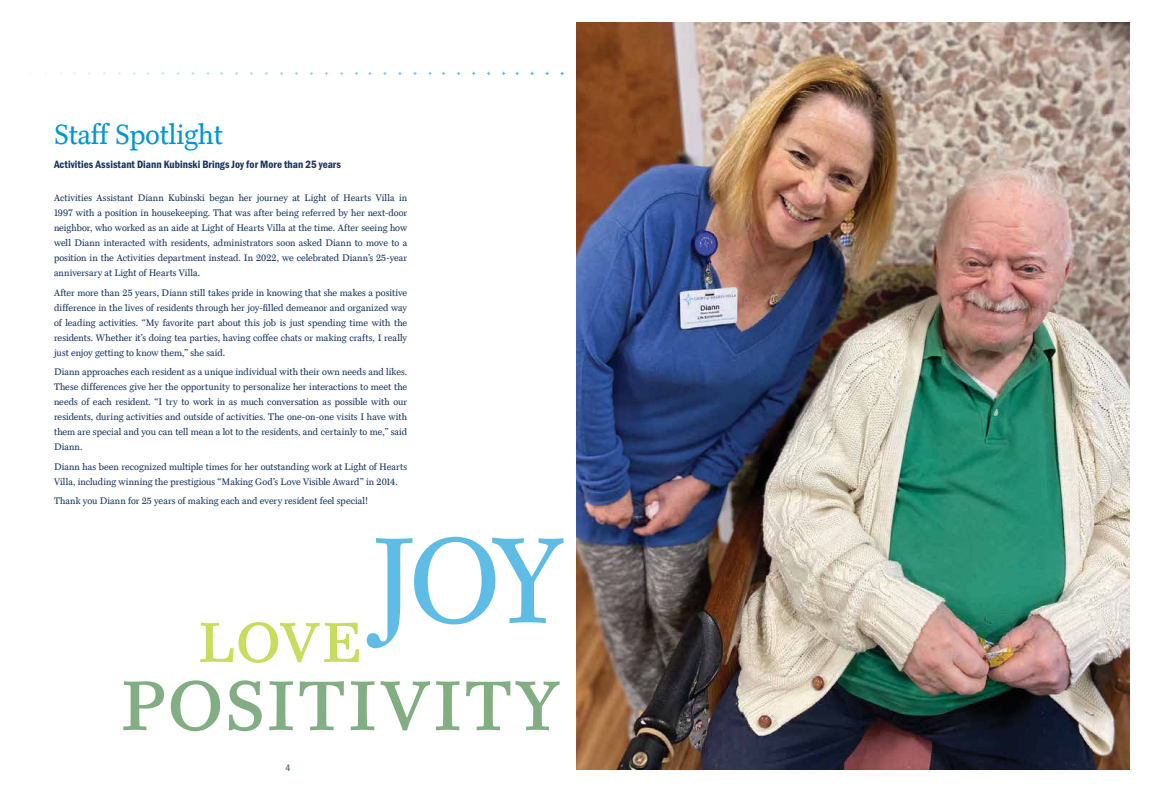
<style>
.page{position:relative;width:1152px;height:792px;background:#fff}
.page>*{position:absolute;margin:0;border:0;box-sizing:border-box;transform-origin:0 0}
.t1{font:28px "Mt.Augustine Roman";color:#0096d6}
.t2{font:11px "Franklin Gothic URW Con Dem";letter-spacing:.005em;color:#16325c}
.t3{font:9.5px/15px "Mt.Augustine Roman";letter-spacing:.01em;color:#16325c;text-align:justify}
.t4{font:500 9.5px "Franklin Gothic URW Cond";color:#516570}
</style>
<div class="page">
<img style="left:576px;top:22px;width:554px;height:748px">
<svg style="left:200px;top:622px;width:159px;height:41px"></svg>
<svg style="left:367px;top:537px;width:197px;height:111px"></svg>
<svg style="left:123px;top:680px;width:437px;height:51px"></svg>
<svg style="left:502px;top:71px;width:4px;height:5px"></svg>
<svg style="left:487px;top:71px;width:4px;height:5px"></svg>
<svg style="left:472px;top:71px;width:4px;height:5px"></svg>
<svg style="left:456px;top:71px;width:5px;height:5px"></svg>
<svg style="left:441px;top:71px;width:5px;height:5px"></svg>
<svg style="left:354px;top:71px;width:5px;height:5px"></svg>
<svg style="left:339px;top:71px;width:5px;height:5px"></svg>
<svg style="left:324px;top:71px;width:5px;height:5px"></svg>
<svg style="left:309px;top:71px;width:5px;height:5px"></svg>
<svg style="left:294px;top:71px;width:5px;height:5px"></svg>
<svg style="left:279px;top:71px;width:5px;height:5px"></svg>
<svg style="left:264px;top:71px;width:5px;height:5px"></svg>
<svg style="left:249px;top:71px;width:5px;height:5px"></svg>
<svg style="left:234px;top:71px;width:5px;height:5px"></svg>
<svg style="left:219px;top:71px;width:5px;height:5px"></svg>
<h1 class="t1" style="left:54px;top:120px;width:170px">Staff Spotlight</h1>
<p class="t2" style="left:54px;top:157px;width:289px">Activities Assistant Diann Kubinski Brings Joy for More than 25 years</p>
<p class="t3" style="left:54px;top:191px;width:355px">Activities Assistant Diann Kubinski began her journey at Light of Hearts Villa in 1997 with a position in housekeeping. That was after being referred by her next-door neighbor, who worked as an aide at Light of Hearts Villa at the time. After seeing how well Diann interacted with residents, administrators soon asked Diann to move to a position in the Activities department instead. In 2022, we celebrated Diann’s 25-year anniversary at Light of Hearts Villa.</p>
<p class="t3" style="left:54px;top:285px;width:355px">After more than 25 years, Diann still takes pride in knowing that she makes a positive difference in the lives of residents through her joy-filled demeanor and organized way of leading activities. “My favorite part about this job is just spending time with the residents. Whether it’s doing tea parties, having coffee chats or making crafts, I really just enjoy getting to know them,” she said.</p>
<p class="t3" style="left:54px;top:365px;width:355px">Diann approaches each resident as a unique individual with their own needs and likes.<br>These differences give her the opportunity to personalize her interactions to meet the needs of each resident. “I try to work in as much conversation as possible with our residents, during activities and outside of activities. The one-on-one visits I have with them are special and you can tell mean a lot to the residents, and certainly to me,” said Diann.</p>
<p class="t3" style="left:54px;top:459px;width:355px">Diann has been recognized multiple times for her outstanding work at Light of Hearts<br>Villa, including winning the prestigious “Making God’s Love Visible Award” in 2014.</p>
<p class="t3" style="left:54px;top:494px;width:315px">Thank you Diann for 25 years of making each and every resident feel special!</p>
<p class="t4" style="left:286px;top:761px;width:6px">4</p>
</div>
